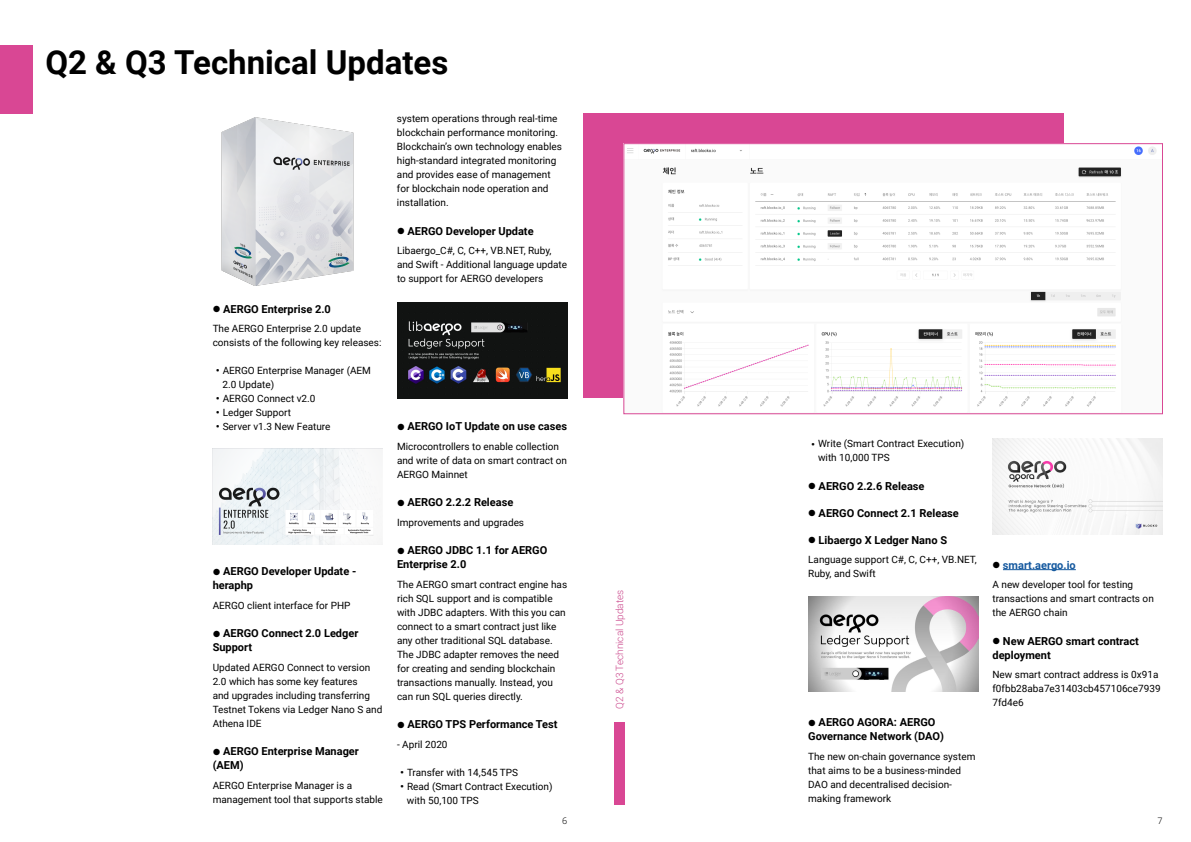
<style>
.page{position:relative;width:1191px;height:842px;background:#fff}
.page>*{position:absolute;margin:0;border:0;box-sizing:border-box;transform-origin:0 0}
.t1{font:700 33px "Roboto";color:#000}
.t2{font:700 11px/14px "Roboto";color:#000}
.t3{font:700 11px "Roboto";color:#15599f}
.t4{font:10px/14px "Roboto";color:#000}
.t5{font:300 10px "Roboto";color:#ca448a}
.t6{font:300 9px "Noto Sans";color:#000}
.s1{font-family:"Apple Gothic";font-weight:400}
.s2{font-family:"Apple Gothic"}
.s3{font-family:"Apple Gothic";font-weight:400;color:#000}
</style>
<div class="page">
<img style="left:221px;top:118px;width:133px;height:168px">
<div style="left:0;top:45px;width:33px;height:68px;background:#d94794"></div>
<div style="left:583px;top:113px;width:480px;height:285px;background:#d94794"></div>
<img style="left:625px;top:146px;width:532px;height:261px">
<div style="left:623px;top:144px;width:539px;height:270px;border:1px solid #d94794"></div>
<img style="left:213px;top:449px;width:161px;height:95px">
<img style="left:397px;top:303px;width:170px;height:95px">
<img style="left:808px;top:596px;width:170px;height:96px">
<hr style="left:1003px;top:569px;width:72px;height:1px;background:#15599f">
<div style="left:614px;top:722px;width:11px;height:83px;background:#d94794"></div>
<img style="left:992px;top:439px;width:170px;height:95px">
<h1 class="t1" style="left:45px;top:39px;width:404px">Q2 &amp; Q3 Technical Updates</h1>
<p class="t4" style="left:397px;top:111px;width:166px">system operations through real-time blockchain performance monitoring.<br>Blockchain’s own technology enables high-standard integrated monitoring and provides ease of management for blockchain node operation and installation.</p>
<p class="t2" style="left:397px;top:223px;width:138px"><span class="s1">●</span> AERGO Developer Update</p>
<p class="t4" style="left:397px;top:243px;width:172px">Libaergo_C#, C, C++, VB.NET, Ruby, and Swift - Additional language update to support for AERGO developers</p>
<p class="t2" style="left:213px;top:301px;width:120px"><span class="s1">●</span> AERGO Enterprise 2.0</p>
<p class="t4" style="left:213px;top:321px;width:170px">The AERGO Enterprise 2.0 update consists of the following key releases:</p>
<p class="t4" style="left:223px;top:363px;width:150px;text-indent:-10px"><span class="s2">•</span>AERGO Enterprise Manager (AEM<br>2.0 Update)</p>
<p class="t4" style="left:213px;top:391px;width:104px"><span class="s2">•</span>AERGO Connect v2.0</p>
<p class="t4" style="left:213px;top:405px;width:80px"><span class="s2">•</span>Ledger Support</p>
<p class="t4" style="left:213px;top:419px;width:119px"><span class="s2">•</span>Server v1.3 New Feature</p>
<p class="t2" style="left:397px;top:419px;width:171px"><span class="s1">●</span> AERGO IoT Update on use cases</p>
<p class="t4" style="left:397px;top:439px;width:172px">Microcontrollers to enable collection and write of data on smart contract on<br>AERGO Mainnet</p>
<p class="t2" style="left:397px;top:495px;width:118px"><span class="s1">●</span> AERGO 2.2.2 Release</p>
<p class="t4" style="left:397px;top:515px;width:129px">Improvements and upgrades</p>
<p class="t2" style="left:397px;top:543px;width:152px"><span class="s1">●</span> AERGO JDBC 1.1 for AERGO<br>Enterprise 2.0</p>
<p class="t4" style="left:397px;top:577px;width:172px">The AERGO smart contract engine has rich SQL support and is compatible with JDBC adapters. With this you can connect to a smart contract just like any other traditional SQL database.<br>The JDBC adapter removes the need for creating and sending blockchain transactions manually. Instead, you can run SQL queries directly.</p>
<p class="t2" style="left:397px;top:717px;width:162px"><span class="s1">●</span> AERGO TPS Performance Test</p>
<p class="t4" style="left:397px;top:737px;width:52px">- April 2020</p>
<p class="t4" style="left:397px;top:765px;width:123px"><span class="s2">•</span>Transfer with 14,545 TPS</p>
<p class="t4" style="left:407px;top:779px;width:147px;text-indent:-10px"><span class="s2">•</span>Read (Smart Contract Execution) with 50,100 TPS</p>
<p class="t2" style="left:213px;top:564px;width:145px"><span class="s1">●</span> AERGO Developer Update - heraphp</p>
<p class="t4" style="left:213px;top:598px;width:139px">AERGO client interface for PHP</p>
<p class="t2" style="left:213px;top:626px;width:147px"><span class="s1">●</span> AERGO Connect 2.0 Ledger<br>Support</p>
<p class="t4" style="left:213px;top:660px;width:171px">Updated AERGO Connect to version<br>2.0 which has some key features<br>and upgrades including transferring<br>Testnet Tokens via Ledger Nano S and<br>Athena IDE</p>
<p class="t2" style="left:213px;top:744px;width:148px"><span class="s1">●</span> AERGO Enterprise Manager (AEM)</p>
<p class="t4" style="left:213px;top:778px;width:172px">AERGO Enterprise Manager is a management tool that supports stable</p>
<p class="t6" style="left:562px;top:815px;width:7px">6</p>
<p class="t5" style="left:612px;top:708px;width:120px;rotate:-90deg">Q2 &amp; Q3 Technical Updates</p>
<p class="t4" style="left:818px;top:436px;width:148px;text-indent:-10px"><span class="s2">•</span>Write (Smart Contract Execution) with 10,000 TPS</p>
<p class="t2" style="left:808px;top:479px;width:118px"><span class="s1">●</span> AERGO 2.2.6 Release</p>
<p class="t2" style="left:808px;top:506px;width:152px"><span class="s1">●</span> AERGO Connect 2.1 Release</p>
<p class="t2" style="left:808px;top:533px;width:140px"><span class="s1">●</span> Libaergo X Ledger Nano S</p>
<p class="t4" style="left:808px;top:552px;width:170px">Language support C#, C, C++, VB.NET,<br>Ruby, and Swift</p>
<p class="t2" style="left:808px;top:715px;width:137px"><span class="s1">●</span> AERGO AGORA: AERGO<br>Governance Network (DAO)</p>
<p class="t4" style="left:808px;top:749px;width:169px">The new on-chain governance system that aims to be a business-minded<br>DAO and decentralised decision&shy;making framework</p>
<p class="t3" style="left:992px;top:557px;width:85px"><span class="s3">●</span> smart.aergo.io</p>
<p class="t4" style="left:992px;top:577px;width:163px">A new developer tool for testing transactions and smart contracts on the AERGO chain</p>
<p class="t2" style="left:992px;top:633px;width:148px"><span class="s1">●</span> New AERGO smart contract deployment</p>
<p class="t4" style="left:992px;top:667px;width:170px">New smart contract address is 0x91a f0fbb28aba7e31403cb457106ce7939</p>
<p class="t4" style="left:992px;top:695px;width:33px">7fd4e6</p>
<p class="t6" style="left:1157px;top:815px;width:7px">7</p>
</div>
